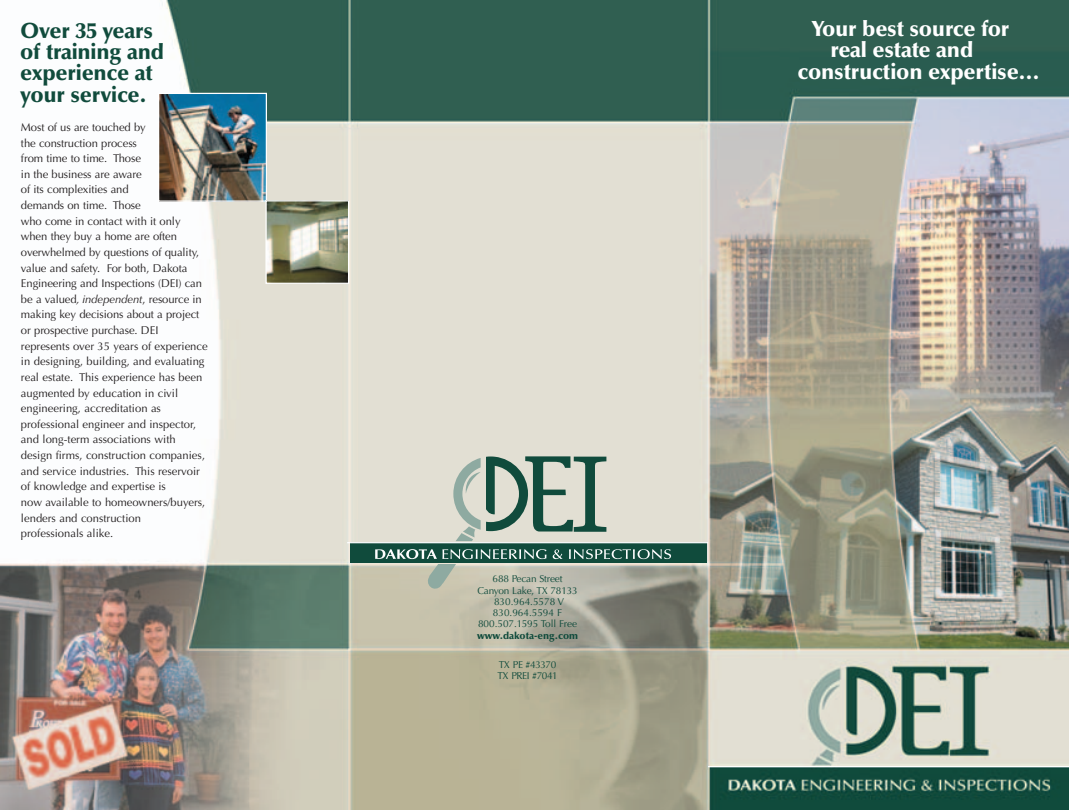
<style>
.page{position:relative;width:1069px;height:810px;background:#fff}
.page>*{position:absolute;margin:0;border:0;box-sizing:border-box;transform-origin:0 0}
.t1{font:900 21.75px "Optima";letter-spacing:-.01em;color:#fff}
.t2{font:900 21.75px/21.2px "Optima";letter-spacing:-.01em;color:#104b3c}
.t3{font:11.25px/15.6px "Optima";color:#231f20}
.t4{font:10px/11.2px "Optima";letter-spacing:-.015em;color:#104b3c;text-align:center}
.t5{font:10px/11.2px "Optima";letter-spacing:-.045em;color:#104b3c}
.t6{font:900 10px "Optima";color:#104b3c}
.s1{font-style:italic}
</style>
<div class="page">
<img style="left:0;top:0;width:1069px;height:810px">
<img style="left:160px;top:95px;width:105px;height:105px">
<div style="left:158px;top:93px;width:109px;height:109px;border:1px solid #fff"></div>
<img style="left:267px;top:202px;width:80px;height:80px">
<div style="left:265px;top:200px;width:84px;height:84px;border:1px solid #fff"></div>
<hr style="left:708px;top:766px;width:361px;height:1px;background:#fff">
<div style="left:350px;top:543px;width:356px;height:20px;background:#104b3c"></div>
<svg style="left:453px;top:456px;width:154px;height:85px;background:#9fb0a4"></svg>
<svg style="left:375px;top:549px;width:171px;height:10px"></svg>
<svg style="left:553px;top:549px;width:9px;height:10px"></svg>
<svg style="left:569px;top:549px;width:102px;height:10px"></svg>
<hr style="left:347px;top:542px;width:361px;height:1px;background:#fff">
<svg style="left:427px;top:565px;width:29px;height:25px"></svg>
<h1 class="t2" style="left:20px;top:22px;width:146px">Over 35 years of training and experience at your service.</h1>
<p class="t3" style="left:21px;top:120px;width:188px">Most of us are touched by<br>the construction process<br>from time to time. Those<br>in the business are aware<br>of its complexities and<br>demands on time. Those<br>who come in contact with it only when they buy a home are often overwhelmed by questions of quality, value and safety. For both, Dakota<br>Engineering and Inspections (DEI) can be a valued<span class="s1">, independent</span>, resource in making key decisions about a project or prospective purchase. DEI represents over 35 years of experience in designing, building, and evaluating real estate. This experience has been augmented by education in civil engineering, accreditation as professional engineer and inspector, and long-term associations with design firms, construction companies, and service industries. This reservoir of knowledge and expertise is<br>now available to homeowners/buyers, lenders and construction<br>professionals alike.</p>
<p class="t4" style="left:477px;top:574px;width:102px">688 Pecan Street<br>Canyon Lake, TX 78133<br>830.964.5578 V<br>830.964.5594 F<br>800.507.1595 Toll Free</p>
<p class="t6" style="left:477px;top:631px;width:102px">www.dakota-eng.com</p>
<p class="t5" style="left:497px;top:660px;width:62px">TX PE #43370<br>TX PREI #7041</p>
<h1 class="t1" style="left:811px;top:20px;width:199px">Your best source for</h1>
<h1 class="t1" style="left:830px;top:41px;width:144px">real estate and</h1>
<h1 class="t1" style="left:797px;top:63px;width:244px">construction expertise...</h1>
</div>
